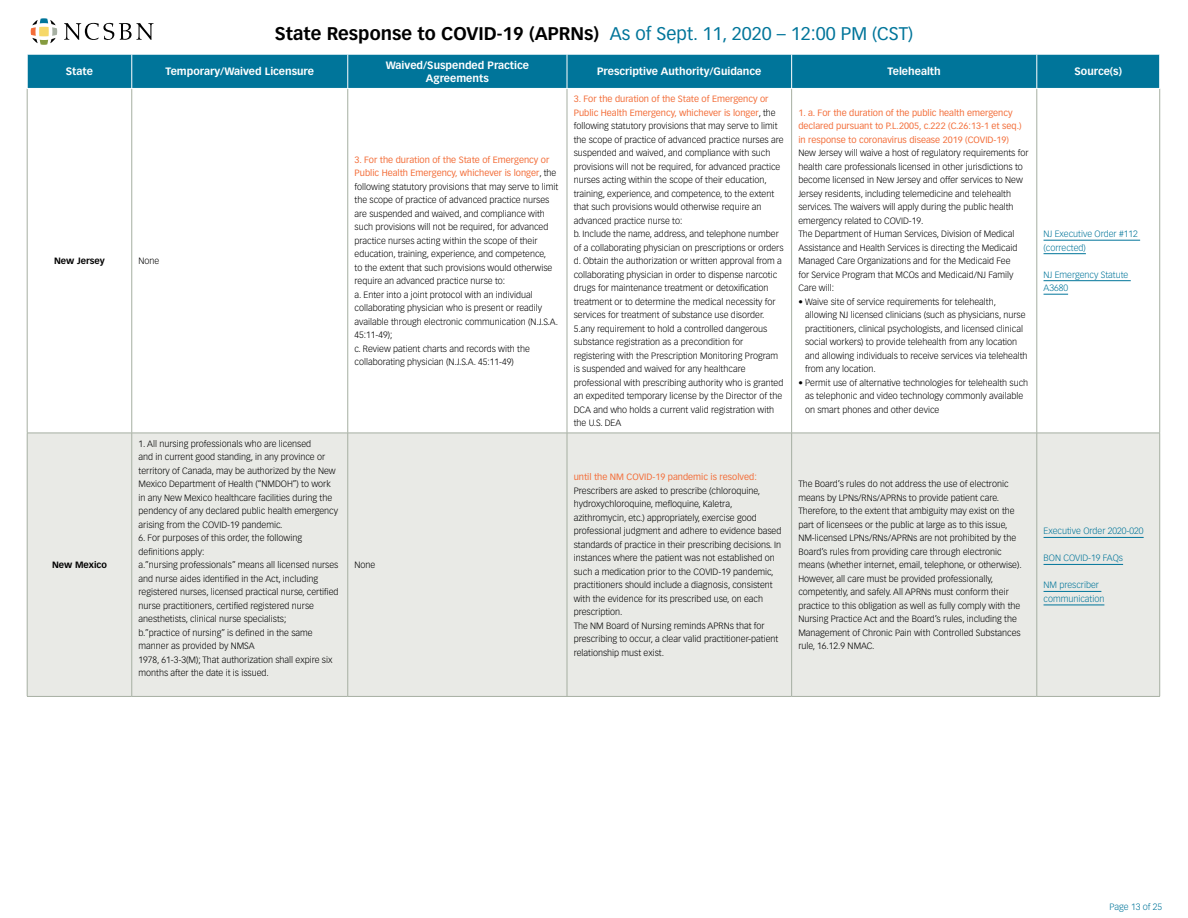
<style>
.page{position:relative;width:1188px;height:918px;background:#fff}
.page>*{position:absolute;margin:0;border:0;box-sizing:border-box;transform-origin:0 0}
.t1{font:700 18px "Vectora LT Std";color:#000}
.t2{font:700 10.5px/12.6px "Vectora LT Std";color:#fff;text-align:center}
.t3{font:300 9px/13.5px "Vectora LT Std";color:#000}
.t4{font:9px/13.5px "Vectora LT Std";color:#f36e3a}
.t5{font:300 9px/13.5px "Vectora LT Std";color:#00759a}
.t6{font:700 9px "Vectora LT Std";color:#000}
.s1{font-weight:400;color:#00759a}
.s2{font-weight:400;color:#f36e3a}
</style>
<div class="page">
<svg style="left:31px;top:18px;width:26px;height:27px"></svg>
<svg style="left:64px;top:23px;width:90px;height:17px"></svg>
<div style="left:28px;top:55px;width:1131px;height:33px;background:#00759a"></div>
<svg style="left:28px;top:89px;width:1131px;height:344px"></svg>
<div style="left:28px;top:434px;width:1131px;height:262px;background:#e9eae6"></div>
<hr style="left:27px;top:89px;width:1px;height:344px;background:#a6afa2">
<hr style="left:132px;top:89px;width:1px;height:344px;background:#a6afa2">
<hr style="left:348px;top:89px;width:1px;height:344px;background:#a6afa2">
<hr style="left:567px;top:89px;width:1px;height:344px;background:#a6afa2">
<hr style="left:791px;top:89px;width:1px;height:344px;background:#a6afa2">
<hr style="left:1037px;top:89px;width:1px;height:344px;background:#a6afa2">
<hr style="left:1159px;top:89px;width:1px;height:344px;background:#a6afa2">
<hr style="left:27px;top:433px;width:105px;height:1px;background:#a6afa2">
<hr style="left:27px;top:433px;width:1px;height:263px;background:#a6afa2">
<hr style="left:132px;top:433px;width:216px;height:1px;background:#a6afa2">
<hr style="left:132px;top:433px;width:1px;height:263px;background:#a6afa2">
<hr style="left:348px;top:433px;width:219px;height:1px;background:#a6afa2">
<hr style="left:348px;top:433px;width:1px;height:263px;background:#a6afa2">
<hr style="left:567px;top:433px;width:225px;height:1px;background:#a6afa2">
<hr style="left:567px;top:433px;width:1px;height:263px;background:#a6afa2">
<hr style="left:792px;top:433px;width:245px;height:1px;background:#a6afa2">
<hr style="left:791px;top:433px;width:1px;height:263px;background:#a6afa2">
<hr style="left:1037px;top:433px;width:123px;height:1px;background:#a6afa2">
<hr style="left:1037px;top:433px;width:1px;height:263px;background:#a6afa2">
<hr style="left:1159px;top:433px;width:1px;height:263px;background:#a6afa2">
<hr style="left:27px;top:696px;width:105px;height:1px;background:#a6afa2">
<hr style="left:132px;top:696px;width:216px;height:1px;background:#a6afa2">
<hr style="left:348px;top:696px;width:219px;height:1px;background:#a6afa2">
<hr style="left:567px;top:696px;width:225px;height:1px;background:#a6afa2">
<hr style="left:792px;top:696px;width:245px;height:1px;background:#a6afa2">
<hr style="left:1037px;top:696px;width:123px;height:1px;background:#a6afa2">
<hr style="left:132px;top:54px;width:1px;height:34px;background:#fff">
<hr style="left:348px;top:54px;width:1px;height:34px;background:#fff">
<hr style="left:567px;top:54px;width:1px;height:34px;background:#fff">
<hr style="left:791px;top:54px;width:1px;height:34px;background:#fff">
<hr style="left:1037px;top:54px;width:1px;height:34px;background:#fff">
<hr style="left:1044px;top:240px;width:96px;height:1px;background:#00759a">
<hr style="left:1044px;top:253px;width:42px;height:1px;background:#00759a">
<hr style="left:1044px;top:280px;width:87px;height:1px;background:#00759a">
<svg style="left:1044px;top:294px;width:24px;height:1px"></svg>
<hr style="left:1044px;top:537px;width:100px;height:1px;background:#00759a">
<hr style="left:1044px;top:564px;width:79px;height:1px;background:#00759a">
<hr style="left:1044px;top:591px;width:57px;height:1px;background:#00759a">
<hr style="left:1044px;top:605px;width:60px;height:1px;background:#00759a">
<h1 class="t1" style="left:275px;top:23px;width:640px">State Response to COVID-19 (APRNs) <span class="s1">As of Sept. 11, 2020 – 12:00 PM (CST)</span></h1>
<p class="t2" style="left:66px;top:65px;width:29px">State</p>
<p class="t2" style="left:165px;top:65px;width:150px">Temporary/Waived Licensure</p>
<p class="t2" style="left:386px;top:59px;width:145px">Waived/Suspended Practice<br>Agreements</p>
<p class="t2" style="left:597px;top:65px;width:166px">Prescriptive Authority/Guidance</p>
<p class="t2" style="left:888px;top:65px;width:55px">Telehealth</p>
<p class="t2" style="left:1075px;top:65px;width:49px">Source(s)</p>
<p class="t6" style="left:54px;top:256px;width:52px">New Jersey</p>
<p class="t3" style="left:139px;top:254px;width:22px">None</p>
<p class="t6" style="left:52px;top:560px;width:56px">New Mexico</p>
<p class="t3" style="left:139px;top:437px;width:201px">1. All nursing professionals who are licensed<br>and in current good standing, in any province or territory of Canada, may be authorized by the New Mexico Department of Health (“NMDOH”) to work in any New Mexico healthcare facilities during the pendency of any declared public health emergency arising from the COVID-19 pandemic.</p>
<p class="t3" style="left:139px;top:531px;width:202px">6. For purposes of this order, the following definitions apply:<br>a.”nursing professionals” means all licensed nurses and nurse aides identified in the Act, including registered nurses, licensed practical nurse, certified nurse practitioners, certified registered nurse anesthetists, clinical nurse specialists;<br>b.”practice of nursing” is defined in the same manner as provided by NMSA<br>1978, 61-3-3(M); That authorization shall expire six months after the date it is issued.</p>
<p class="t3" style="left:355px;top:153px;width:205px"><span class="s2">3. For the duration of the State of Emergency or Public Health Emergency, whichever is longer</span>, the following statutory provisions that may serve to limit the scope of practice of advanced practice nurses are suspended and waived, and compliance with such provisions will not be required, for advanced practice nurses acting within the scope of their education, training, experience, and competence,<br>to the extent that such provisions would otherwise require an advanced practice nurse to:<br>a. Enter into a joint protocol with an individual collaborating physician who is present or readily available through electronic communication (N.J.S.A.<br>45:11-49);<br>c. Review patient charts and records with the collaborating physician (N.J.S.A. 45:11-49)</p>
<p class="t3" style="left:574px;top:92px;width:211px"><span class="s2">3. For the duration of the State of Emergency or Public Health Emergency, whichever is longer</span>, the following statutory provisions that may serve to limit the scope of practice of advanced practice nurses are suspended and waived, and compliance with such provisions will not be required, for advanced practice nurses acting within the scope of their education, training, experience, and competence, to the extent that such provisions would otherwise require an advanced practice nurse to:<br>b. Include the name, address, and telephone number of a collaborating physician on prescriptions or orders d. Obtain the authorization or written approval from a collaborating physician in order to dispense narcotic drugs for maintenance treatment or detoxification treatment or to determine the medical necessity for services for treatment of substance use disorder.<br>5.any requirement to hold a controlled dangerous substance registration as a precondition for registering with the Prescription Monitoring Program is suspended and waived for any healthcare professional with prescribing authority who is granted an expedited temporary license by the Director of the DCA and who holds a current valid registration with the U.S. DEA</p>
<p class="t4" style="left:798px;top:106px;width:225px">1. a. For the duration of the public health emergency declared pursuant to P.L.2005, c.222 (C.26:13-1 et seq.) in response to coronavirus disease 2019 (COVID-19)</p>
<p class="t3" style="left:798px;top:146px;width:232px">New Jersey will waive a host of regulatory requirements for health care professionals licensed in other jurisdictions to become licensed in New Jersey and offer services to New Jersey residents, including telemedicine and telehealth services. The waivers will apply during the public health emergency related to COVID-19.<br>The Department of Human Services, Division of Medical Assistance and Health Services is directing the Medicaid Managed Care Organizations and for the Medicaid Fee<br>for Service Program that MCOs and Medicaid/NJ Family Care will:</p>
<p class="t3" style="left:805px;top:295px;width:224px;text-indent:-7px">• Waive site of service requirements for telehealth, allowing NJ licensed clinicians (such as physicians, nurse practitioners, clinical psychologists, and licensed clinical social workers) to provide telehealth from any location and allowing individuals to receive services via telehealth from any location.</p>
<p class="t3" style="left:805px;top:376px;width:225px;text-indent:-7px">• Permit use of alternative technologies for telehealth such as telephonic and video technology commonly available on smart phones and other device</p>
<p class="t5" style="left:1044px;top:227px;width:96px">NJ Executive Order #112 (corrected)</p>
<p class="t5" style="left:1044px;top:268px;width:86px">NJ Emergency Statute<br>A3680</p>
<p class="t3" style="left:355px;top:558px;width:22px">None</p>
<p class="t4" style="left:574px;top:471px;width:185px">until the NM COVID-19 pandemic is resolved:</p>
<p class="t3" style="left:574px;top:484px;width:209px">Prescribers are asked to prescribe (chloroquine, hydroxychloroquine, mefloquine, Kaletra, azithromycin, etc.) appropriately, exercise good professional judgment and adhere to evidence based standards of practice in their prescribing decisions. In instances where the patient was not established on such a medication prior to the COVID-19 pandemic, practitioners should include a diagnosis, consistent with the evidence for its prescribed use, on each prescription.<br>The NM Board of Nursing reminds APRNs that for prescribing to occur, a clear valid practitioner-patient relationship must exist.</p>
<p class="t3" style="left:798px;top:477px;width:225px">The Board’s rules do not address the use of electronic means by LPNs/RNs/APRNs to provide patient care.<br>Therefore, to the extent that ambiguity may exist on the part of licensees or the public at large as to this issue, NM-licensed LPNs/RNs/APRNs are not prohibited by the Board’s rules from providing care through electronic means (whether internet, email, telephone, or otherwise).<br>However, all care must be provided professionally, competently, and safely. All APRNs must conform their practice to this obligation as well as fully comply with the Nursing Practice Act and the Board’s rules, including the Management of Chronic Pain with Controlled Substances rule, 16.12.9 NMAC.</p>
<p class="t5" style="left:1044px;top:525px;width:102px">Executive Order 2020-020</p>
<p class="t5" style="left:1044px;top:552px;width:81px">BON COVID-19 FAQs</p>
<p class="t5" style="left:1044px;top:579px;width:62px">NM prescriber communication</p>
<p class="t5" style="left:1110px;top:900px;width:54px">Page 13 of 25</p>
</div>
